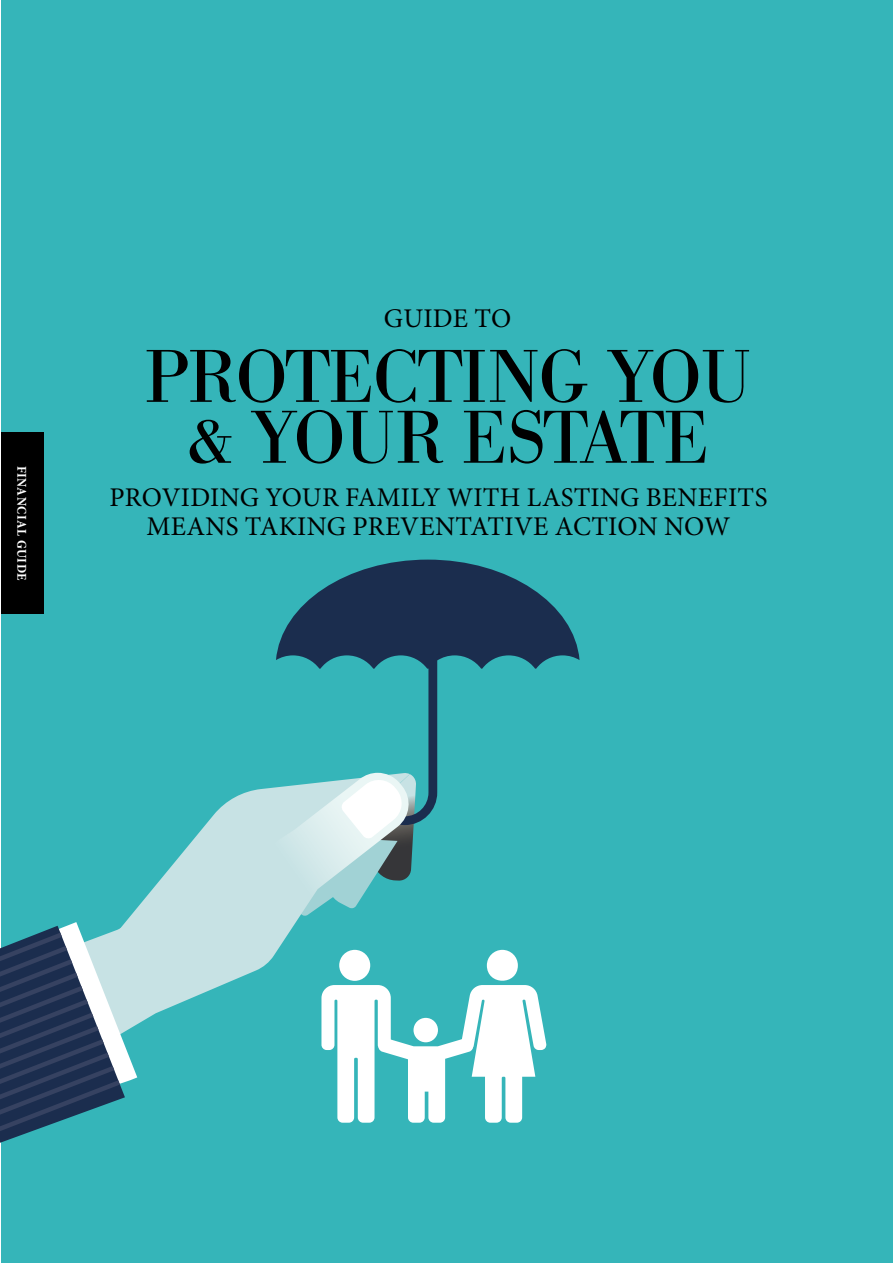
<style>
.page{position:relative;width:893px;height:1263px;background:#fff}
.page>*{position:absolute;margin:0;border:0;box-sizing:border-box;transform-origin:0 0}
.t1{font:73.5px/60.9px "Bodoni BE";letter-spacing:-.01em;color:#000;text-align:center}
.t2{font:27px/28.5px "Minion Pro";letter-spacing:.01em;color:#000;text-align:center}
.t3{font:700 condensed 13.5px "Minion Pro";letter-spacing:.04em;color:#fff}
</style>
<div class="page">
<div style="left:1px;top:0;width:892px;height:1263px;background:#35b5b9"></div>
<svg style="left:276px;top:560px;width:303px;height:263px"></svg>
<svg style="left:125px;top:773px;width:287px;height:252px"></svg>
<svg style="left:287px;top:774px;width:129px;height:142px"></svg>
<svg style="left:0;top:922px;width:137px;height:221px"></svg>
<svg style="left:321px;top:950px;width:225px;height:173px"></svg>
<div style="left:1px;top:432px;width:43px;height:182px;background:#000"></div>
<p class="t3" style="left:31px;top:465px;width:117px;rotate:90deg">FINANCIAL GUIDE</p>
<p class="t2" style="left:384px;top:304px;width:129px">GUIDE TO</p>
<h1 class="t1" style="left:144px;top:348px;width:608px">PROTECTING YOU &amp; YOUR ESTATE</h1>
<p class="t2" style="left:110px;top:483px;width:659px">PROVIDING YOUR FAMILY WITH LASTING BENEFITS<br>MEANS TAKING PREVENTATIVE ACTION NOW</p>
</div>
